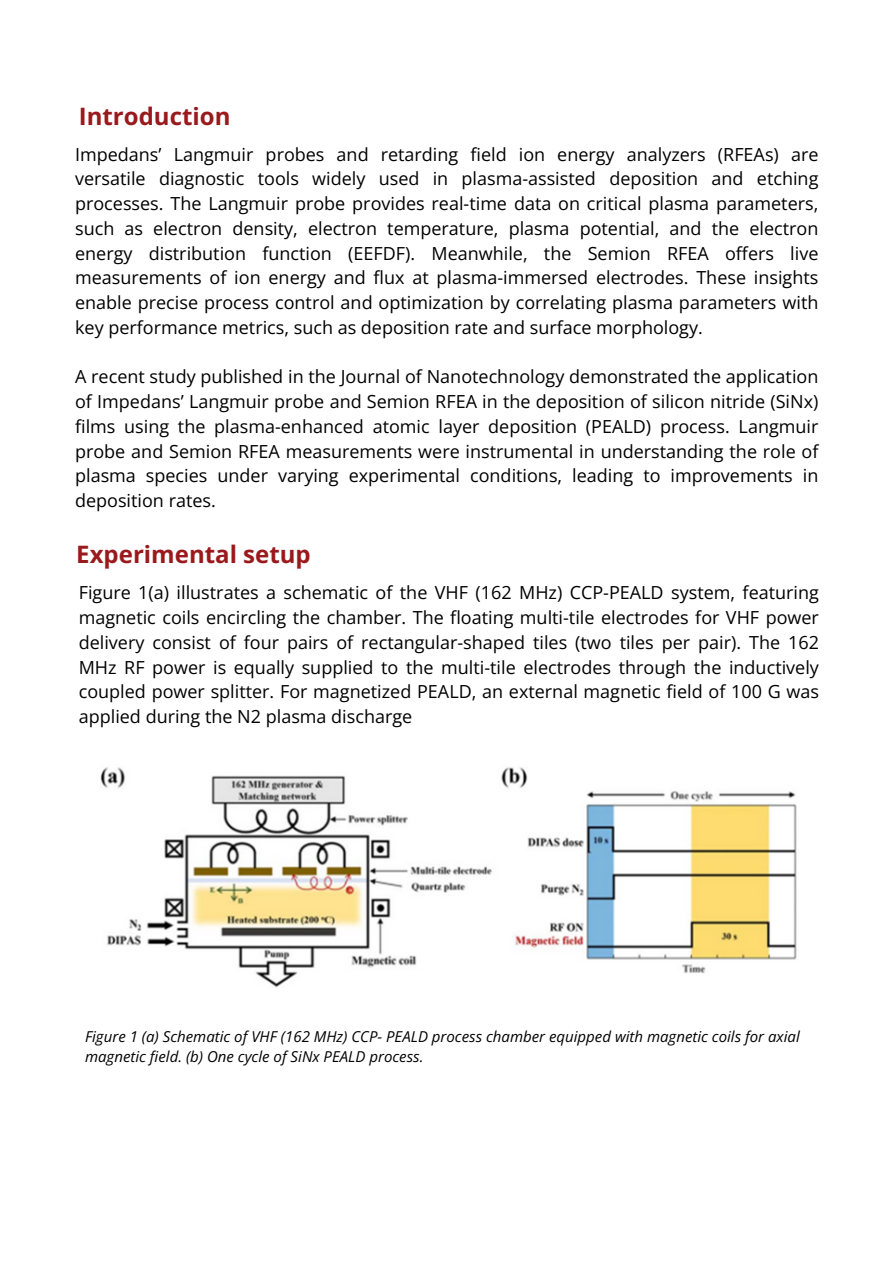
<style>
.page{position:relative;width:894px;height:1264px;background:#fff}
.page>*{position:absolute;margin:0;border:0;box-sizing:border-box;transform-origin:0 0}
.t1{font:700 24px "Open Sans";color:#9a191d}
.t2{font:18px/24.8px "Open Sans";color:#000;text-align:justify}
.t3{font:italic 15px/20.2px "Open Sans";color:#000}
</style>
<div class="page">
<img style="left:100px;top:767px;width:697px;height:221px">
<h2 class="t1" style="left:79px;top:99px;width:153px">Introduction</h2>
<h2 class="t2" style="left:75px;top:141px;width:744px">Impedans’ Langmuir probes and retarding field ion energy analyzers (RFEAs) are versatile diagnostic tools widely used in plasma-assisted deposition and etching processes. The Langmuir probe provides real-time data on critical plasma parameters, such as electron density, electron temperature, plasma potential, and the electron energy distribution function (EEFDF). Meanwhile, the Semion RFEA offers live measurements of ion energy and flux at plasma-immersed electrodes. These insights enable precise process control and optimization by correlating plasma parameters with key performance metrics, such as deposition rate and surface morphology.</h2>
<p class="t2" style="left:75px;top:364px;width:744px">A recent study published in the Journal of Nanotechnology demonstrated the application of Impedans’ Langmuir probe and Semion RFEA in the deposition of silicon nitride (SiNx) films using the plasma-enhanced atomic layer deposition (PEALD) process. Langmuir probe and Semion RFEA measurements were instrumental in understanding the role of plasma species under varying experimental conditions, leading to improvements in deposition rates.</p>
<h2 class="t1" style="left:76px;top:537px;width:236px">Experimental setup</h2>
<h1 class="t2" style="left:79px;top:580px;width:741px">Figure 1(a) illustrates a schematic of the VHF (162 MHz) CCP-PEALD system, featuring magnetic coils encircling the chamber. The floating multi-tile electrodes for VHF power delivery consist of four pairs of rectangular-shaped tiles (two tiles per pair). The 162<br>MHz RF power is equally supplied to the multi-tile electrodes through the inductively coupled power splitter. For magnetized PEALD, an external magnetic field of 100 G was applied during the N2 plasma discharge</h1>
<h1 class="t3" style="left:85px;top:1026px;width:716px">Figure 1 (a) Schematic of VHF (162 MHz) CCP- PEALD process chamber equipped with magnetic coils for axial magnetic field. (b) One cycle of SiNx PEALD process.</h1>
</div>
